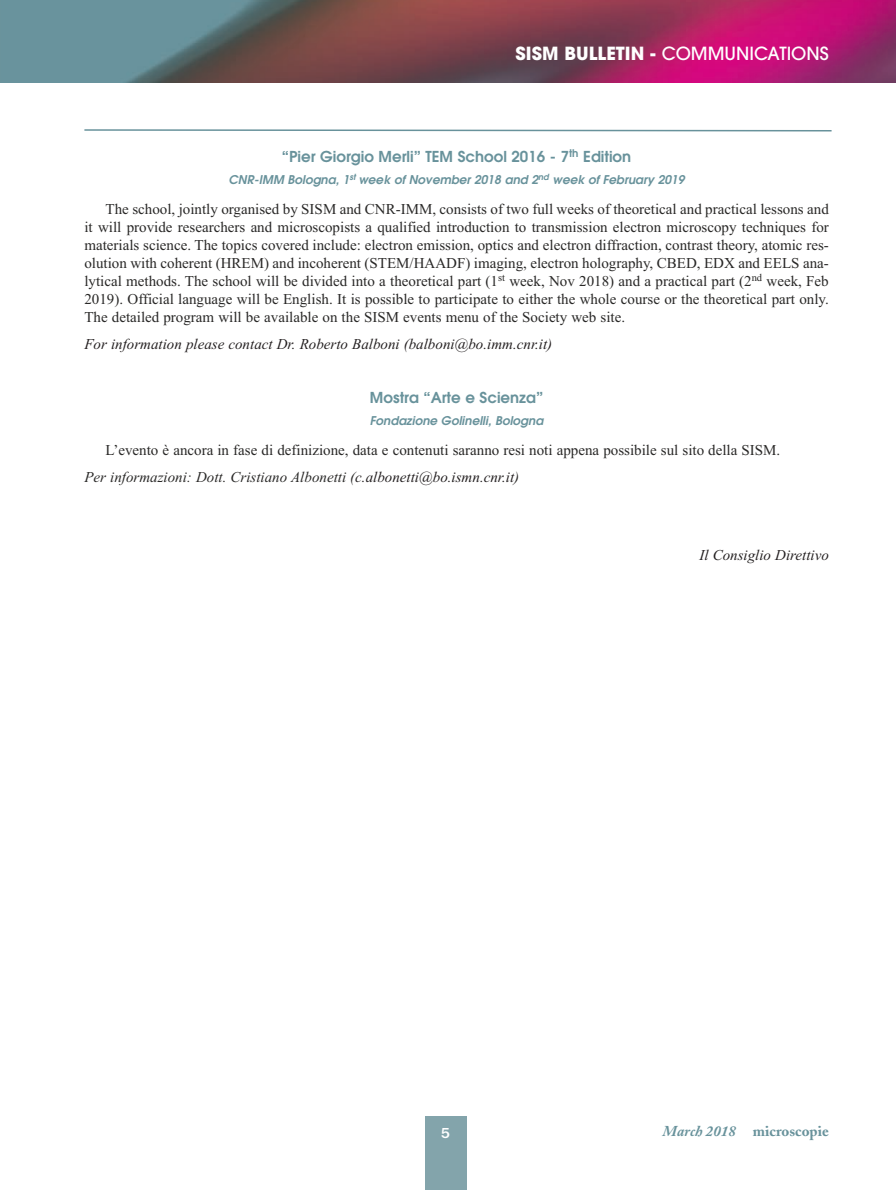
<style>
.page{position:relative;width:896px;height:1190px;background:#fff}
.page>*{position:absolute;margin:0;border:0;box-sizing:border-box;transform-origin:0 0}
.t1{font:500 18px "Avant Garde";color:#fff}
.t2{font:15px/18px "Times New Roman";color:#292827;text-align:justify}
.t3{font:italic 15px "Times New Roman";color:#231f20}
.t4{font:600 15px "Avant Garde";color:#68929b}
.t5{font:700 15px "Adobe Caslon";color:#68929b}
.t6{font:500 15px "Franklin Gothic";color:#fff}
.t7{font:italic 600 12px "Avant Garde";color:#68929b}
.s1{font-weight:700}
.s2{font-style:italic}
.s3{font-style:italic;color:#231f20}
</style>
<div class="page">
<div style="left:425px;top:1116px;width:41px;height:73px;background:#83a4ab"></div>
<svg style="left:84px;top:129px;width:748px;height:3px"></svg>
<img style="left:1px;top:0;width:895px;height:82px">
<hr style="left:0;top:0;width:1px;height:82px;background:#edf1f2">
<p class="t1" style="left:515px;top:46px;width:315px"><span class="s1">SISM BULLETIN -</span> COMMUNICATIONS</p>
<p class="t4" style="left:282px;top:150px;width:351px">“Pier Giorgio Merli” TEM School 2016 - 7<sup>th</sup> Edition</p>
<p class="t7" style="left:228px;top:175px;width:457px">CNR-IMM Bologna, 1<sup>st</sup> week of November 2018 and 2<sup>nd</sup> week of February 2019</p>
<p class="t2" style="left:84px;top:199px;width:746px;text-indent:21px">The school, jointly organised by SISM and CNR-IMM, consists of two full weeks of theoretical and practical lessons and it will provide researchers and microscopists a qualified introduction to transmission electron microscopy techniques for materials science. The topics covered include: electron emission, optics and electron diffraction, contrast theory, atomic res&shy;olution with coherent (HREM) and incoherent (STEM/HAADF) imaging, electron holography, CBED, EDX and EELS ana&shy;lytical methods. The school will be divided into a theoretical part (1<sup>st</sup> week, Nov 2018) and a practical part (2<sup>nd</sup> week, Feb 2019). Official language will be English. It is possible to participate to either the whole course or the theoretical part only.<br>The detailed program will be available on the SISM events menu of the Society web site.</p>
<p class="t3" style="left:84px;top:335px;width:469px">For information please contact Dr. Roberto Balboni (balboni@bo.imm.cnr.it)</p>
<p class="t4" style="left:370px;top:391px;width:175px">Mostra “Arte e Scienza”</p>
<p class="t7" style="left:370px;top:416px;width:175px">Fondazione Golinelli, Bologna</p>
<p class="t2" style="left:84px;top:436px;width:697px;line-height:27px;text-indent:21px">L’evento è ancora in fase di definizione, data e contenuti saranno resi noti appena possibile sul sito della SISM.<br><span class="s2">Per informazioni: Dott. Cristiano Albonetti (</span><span class="s3">c.albonetti@bo.ismn.cnr.it</span><span class="s2">)</span></p>
<p class="t3" style="left:699px;top:546px;width:131px">Il Consiglio Direttivo</p>
<p class="t6" style="left:441px;top:1127px;width:10px">5</p>
<p class="t5" style="left:662px;top:1124px;width:168px"><span class="s2">March 2018</span> microscopie</p>
</div>
